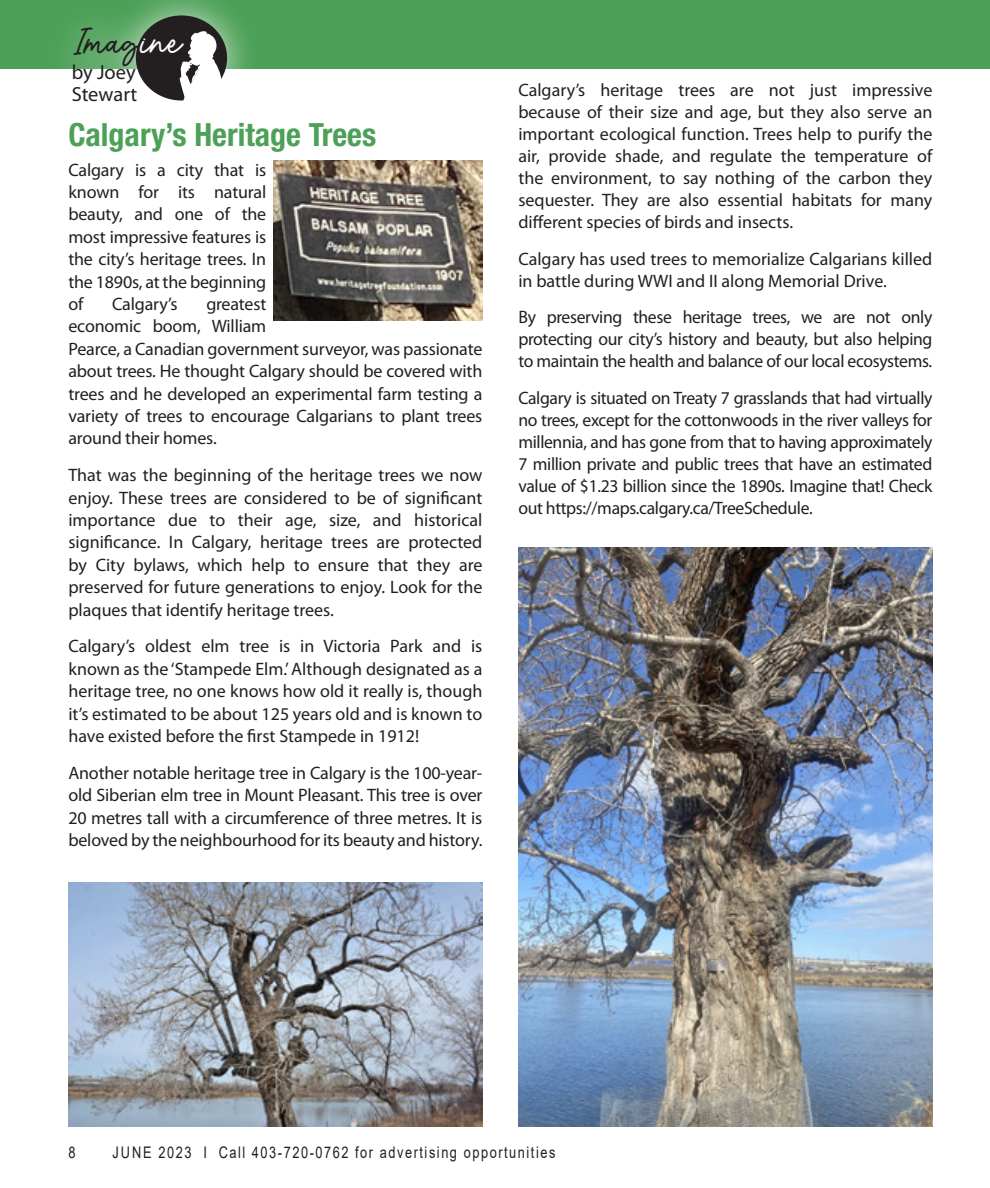
<style>
.page{position:relative;width:990px;height:1188px;background:#fff}
.page>*{position:absolute;margin:0;border:0;box-sizing:border-box;transform-origin:0 0}
.t1{font:37.8px "Imagine";color:#231f20}
.In_Around_title{font:700 condensed 32px "Helvetica Neue LT Std";color:#4ca057}
.t2{font:20.4px/21.6px "Myriad Pro";color:#231f20}
.Body_text{font:18px/22.4px "Myriad Pro";letter-spacing:-.01em;color:#231f20;text-align:justify}
.t3{font:16px "Arial";letter-spacing:.12em;color:#231f20;scale:.8 1}
.s1{color:#fff}
</style>
<div class="page">
<div style="left:0;top:0;width:990px;height:69px;background:#4ca057"></div>
<div style="left:41px;top:0;width:219px;height:134px;background:#fff;opacity:.75"></div>
<div style="left:136px;top:15px;width:91px;height:86px;background:#231f20;border-radius:50%"></div>
<svg style="left:180px;top:31px;width:42px;height:70px"></svg>
<img style="left:68px;top:882px;width:414px;height:244px">
<img style="left:518px;top:548px;width:414px;height:578px">
<img style="left:273px;top:161px;width:209px;height:160px">
<p class="t1" style="left:72px;top:25px;width:112px">Imag<span class="s1">ine</span></p>
<p class="t2" style="left:72px;top:61px;width:67px">by Joey<br>Stewart</p>
<p class="In_Around_title" style="left:68px;top:115px;width:309px">Calgary’s Heritage Trees</p>
<p class="Body_text" style="left:68px;top:158px;width:199px">Calgary is a city that is known for its natural beauty, and one of the most impressive features is the city’s heritage trees. In the 1890s, at the beginning of</p>
<p class="Body_text" style="left:112px;top:292px;width:67px">Calgary’s</p>
<p class="Body_text" style="left:68px;top:292px;width:416px;text-align:left;text-indent:138px">greatest<br>economic boom, William<br>Pearce, a Canadian government surveyor, was passionate about trees. He thought Calgary should be covered with trees and he developed an experimental farm testing a variety of trees to encourage Calgarians to plant trees around their homes.</p>
<p class="Body_text" style="left:68px;top:464px;width:416px">That was the beginning of the heritage trees we now enjoy. These trees are considered to be of significant importance due to their age, size, and historical significance. In Calgary, heritage trees are protected by City bylaws, which help to ensure that they are preserved for future generations to enjoy. Look for the plaques that identify heritage trees.</p>
<p class="Body_text" style="left:68px;top:635px;width:416px">Calgary’s oldest elm tree is in Victoria Park and is known as the ‘Stampede Elm.’ Although designated as a heritage tree, no one knows how old it really is, though it’s estimated to be about 125 years old and is known to have existed before the first Stampede in 1912!</p>
<p class="Body_text" style="left:68px;top:761px;width:416px">Another notable heritage tree in Calgary is the 100-year&shy;old Siberian elm tree in Mount Pleasant. This tree is over 20 metres tall with a circumference of three metres. It is beloved by the neighbourhood for its beauty and history.</p>
<p class="Body_text" style="left:518px;top:79px;width:416px">Calgary’s heritage trees are not just impressive because of their size and age, but they also serve an important ecological function. Trees help to purify the air, provide shade, and regulate the temperature of the environment, to say nothing of the carbon they sequester. They are also essential habitats for many different species of birds and insects.</p>
<p class="Body_text" style="left:518px;top:247px;width:415px">Calgary has used trees to memorialize Calgarians killed in battle during WWI and II along Memorial Drive.</p>
<p class="Body_text" style="left:518px;top:306px;width:416px">By preserving these heritage trees, we are not only protecting our city’s history and beauty, but also helping to maintain the health and balance of our local ecosystems.</p>
<p class="Body_text" style="left:518px;top:386px;width:416px">Calgary is situated on Treaty 7 grasslands that had virtually no trees, except for the cottonwoods in the river valleys for millennia, and has gone from that to having approximately 7 million private and public trees that have an estimated value of $1.23 billion since the 1890s. Imagine that! Check out https://maps.calgary.ca/TreeSchedule.</p>
<p class="t3" style="left:68px;top:1141px;width:10px">8</p>
<p class="t3" style="left:112px;top:1141px;width:555px">JUNE 2023 I Call 403-720-0762 for advertising opportunities</p>
</div>
